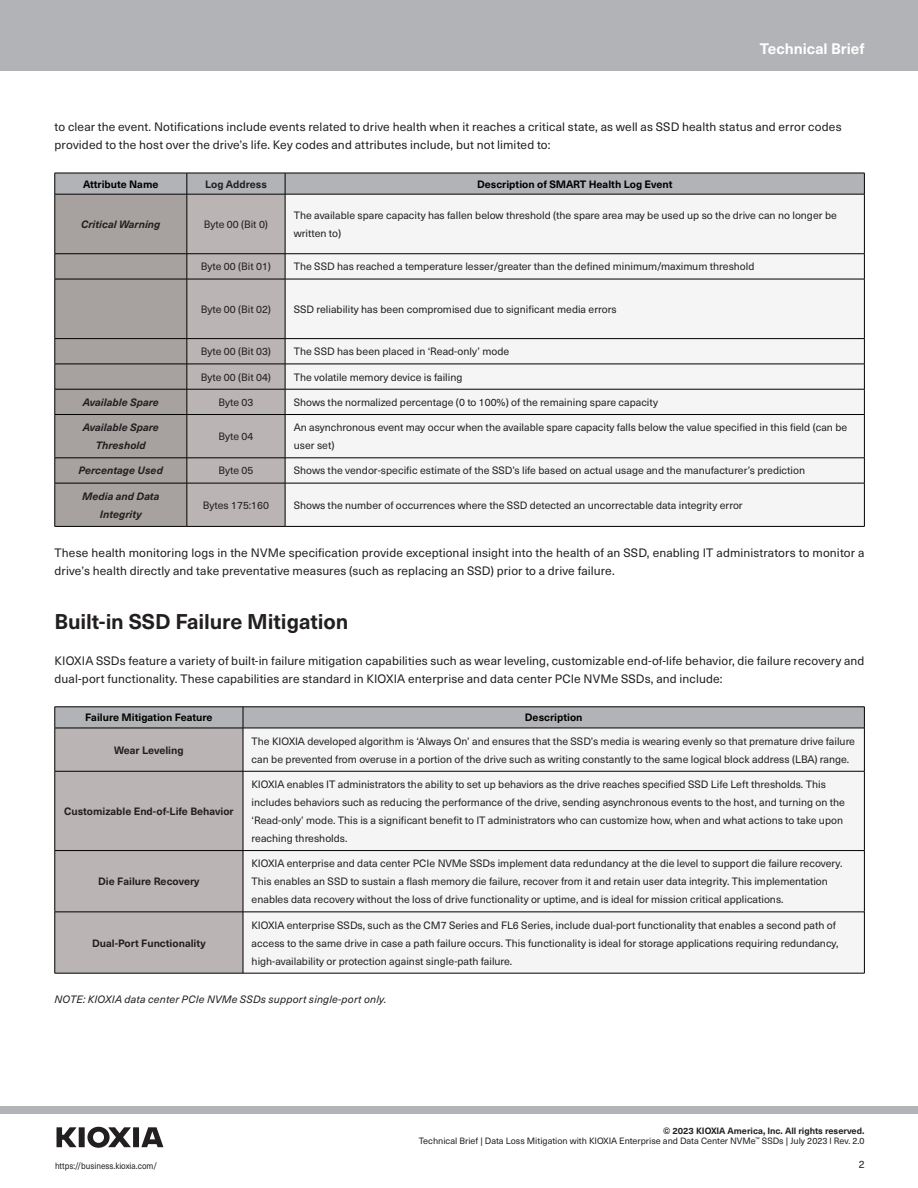
<style>
.page{position:relative;width:918px;height:1188px;background:#fff}
.page>*{position:absolute;margin:0;border:0;box-sizing:border-box;transform-origin:0 0}
.t1{font:700 21px "Neue Haas Unica W1 G";letter-spacing:-.005em;color:#231f20}
.t2{font:700 15px "Neue Haas Unica W1 G";color:#fff}
.t3{font:12px/18px "Neue Haas Unica W1 G";letter-spacing:.01em;color:#231f20}
.t4{font:10.5px/18px "Neue Haas Unica W1 G";color:#231f20}
.t5{font:700 10.5px "Neue Haas Unica W1 G";color:#231f20}
.t6{font:italic 700 10.5px/18px "Neue Haas Unica W1 G";color:#231f20;text-align:center}
.t7{font:700 10.5px "Neue Haas Unica W1 G";color:#000}
.t8{font:italic 10.5px "Neue Haas Unica W1 G";letter-spacing:.015em;color:#231f20}
.t9{font:9px/10.8px "Neue Haas Unica W1 G";color:#231f20;text-align:right}
.t10{font:9px "Neue Haas Unica W1 G";color:#231f20;scale:.89 1}
.s1{font-weight:700}
</style>
<div class="page">
<div style="left:0;top:1106px;width:918px;height:8px;background:#b2b3b7"></div>
<div style="left:0;top:0;width:918px;height:71px;background:#b2b3b7"></div>
<svg style="left:57px;top:1127px;width:106px;height:21px"></svg>
<svg style="left:55px;top:173px;width:810px;height:353px"></svg>
<hr style="left:55px;top:483px;width:132px;height:1px;background:#000">
<hr style="left:55px;top:483px;width:1px;height:43px;background:#000">
<hr style="left:187px;top:483px;width:98px;height:1px;background:#000">
<hr style="left:187px;top:483px;width:1px;height:43px;background:#000">
<hr style="left:285px;top:483px;width:580px;height:1px;background:#000">
<hr style="left:285px;top:483px;width:1px;height:43px;background:#000">
<hr style="left:864px;top:483px;width:1px;height:43px;background:#000">
<hr style="left:55px;top:526px;width:132px;height:1px;background:#000">
<hr style="left:187px;top:526px;width:98px;height:1px;background:#000">
<hr style="left:285px;top:526px;width:580px;height:1px;background:#000">
<div style="left:56px;top:729px;width:187px;height:244px;background:#bab5b4"></div>
<div style="left:244px;top:729px;width:620px;height:244px;background:#f5f5f6"></div>
<svg style="left:55px;top:707px;width:810px;height:21px;background:#aaabaf"></svg>
<hr style="left:55px;top:728px;width:188px;height:1px;background:#000">
<hr style="left:55px;top:728px;width:1px;height:43px;background:#000">
<hr style="left:243px;top:728px;width:622px;height:1px;background:#000">
<hr style="left:243px;top:728px;width:1px;height:43px;background:#000">
<hr style="left:864px;top:728px;width:1px;height:43px;background:#000">
<hr style="left:55px;top:771px;width:188px;height:1px;background:#000">
<hr style="left:55px;top:771px;width:1px;height:79px;background:#000">
<hr style="left:243px;top:771px;width:622px;height:1px;background:#000">
<hr style="left:243px;top:771px;width:1px;height:79px;background:#000">
<hr style="left:864px;top:771px;width:1px;height:79px;background:#000">
<hr style="left:55px;top:850px;width:188px;height:1px;background:#000">
<hr style="left:55px;top:851px;width:1px;height:61px;background:#000">
<hr style="left:243px;top:850px;width:622px;height:1px;background:#000">
<hr style="left:243px;top:851px;width:1px;height:61px;background:#000">
<hr style="left:864px;top:851px;width:1px;height:61px;background:#000">
<hr style="left:55px;top:912px;width:188px;height:1px;background:#000">
<hr style="left:55px;top:912px;width:1px;height:61px;background:#000">
<hr style="left:243px;top:912px;width:622px;height:1px;background:#000">
<hr style="left:243px;top:912px;width:1px;height:61px;background:#000">
<hr style="left:864px;top:912px;width:1px;height:61px;background:#000">
<hr style="left:55px;top:973px;width:188px;height:1px;background:#000">
<hr style="left:243px;top:973px;width:622px;height:1px;background:#000">
<h2 class="t2" style="left:760px;top:37px;width:106px">Technical Brief</h2>
<p class="t3" style="left:55px;top:117px;width:789px">to clear the event. Notifications include events related to drive health when it reaches a critical state, as well as SSD health status and error codes provided to the host over the drive’s life. Key codes and attributes include, but not limited to:</p>
<p class="t7" style="left:83px;top:176px;width:77px">Attribute Name</p>
<p class="t5" style="left:205px;top:176px;width:63px">Log Address</p>
<p class="t7" style="left:477px;top:176px;width:197px">Description of SMART Health Log Event</p>
<p class="t6" style="left:81px;top:215px;width:81px">Critical Warning</p>
<p class="t4" style="left:204px;top:215px;width:66px">Byte 00 (Bit 0)</p>
<p class="t4" style="left:294px;top:206px;width:545px">The available spare capacity has fallen below threshold (the spare area may be used up so the drive can no longer be written to)</p>
<p class="t4" style="left:201px;top:257px;width:72px">Byte 00 (Bit 01)</p>
<p class="t4" style="left:294px;top:257px;width:462px">The SSD has reached a temperature lesser/greater than the defined minimum/maximum threshold</p>
<p class="t4" style="left:201px;top:300px;width:72px">Byte 00 (Bit 02)</p>
<p class="t4" style="left:294px;top:300px;width:324px">SSD reliability has been compromised due to significant media errors</p>
<p class="t4" style="left:201px;top:342px;width:72px">Byte 00 (Bit 03)</p>
<p class="t4" style="left:294px;top:342px;width:217px">The SSD has been placed in ‘Read-only’ mode</p>
<p class="t4" style="left:201px;top:367px;width:72px">Byte 00 (Bit 04)</p>
<p class="t4" style="left:294px;top:367px;width:170px">The volatile memory device is failing</p>
<p class="t6" style="left:83px;top:392px;width:77px">Available Spare</p>
<p class="t4" style="left:219px;top:393px;width:36px">Byte 03</p>
<p class="t4" style="left:294px;top:393px;width:366px">Shows the normalized percentage (0 to 100%) of the remaining spare capacity</p>
<p class="t6" style="left:83px;top:418px;width:77px">Available Spare</p>
<p class="t6" style="left:96px;top:436px;width:51px">Threshold</p>
<p class="t4" style="left:219px;top:427px;width:36px">Byte 04</p>
<p class="t4" style="left:294px;top:418px;width:555px">An asynchronous event may occur when the available spare capacity falls below the value specified in this field (can be user set)</p>
<p class="t6" style="left:79px;top:461px;width:86px">Percentage Used</p>
<p class="t4" style="left:219px;top:461px;width:36px">Byte 05</p>
<p class="t4" style="left:294px;top:461px;width:513px">Shows the vendor-specific estimate of the SSD’s life based on actual usage and the manufacturer’s prediction</p>
<p class="t6" style="left:82px;top:486px;width:79px">Media and Data<br>Integrity</p>
<p class="t4" style="left:203px;top:495px;width:68px">Bytes 175:160</p>
<p class="t4" style="left:294px;top:495px;width:450px">Shows the number of occurrences where the SSD detected an uncorrectable data integrity error</p>
<p class="t3" style="left:55px;top:543px;width:811px">These health monitoring logs in the NVMe specification provide exceptional insight into the health of an SSD, enabling IT administrators to monitor a drive’s health directly and take preventative measures (such as replacing an SSD) prior to a drive failure.</p>
<p class="t1" style="left:55px;top:605px;width:295px">Built-in SSD Failure Mitigation</p>
<p class="t3" style="left:55px;top:651px;width:811px">KIOXIA SSDs feature a variety of built-in failure mitigation capabilities such as wear leveling, customizable end-of-life behavior, die failure recovery and dual-port functionality. These capabilities are standard in KIOXIA enterprise and data center PCIe NVMe SSDs, and include:</p>
<p class="t7" style="left:85px;top:710px;width:129px">Failure Mitigation Feature</p>
<p class="t7" style="left:525px;top:710px;width:59px">Description</p>
<p class="t5" style="left:114px;top:742px;width:71px">Wear Leveling</p>
<p class="t4" style="left:252px;top:731px;width:605px">The KIOXIA developed algorithm is ‘Always On’ and ensures that the SSD’s media is wearing evenly so that premature drive failure can be prevented from overuse in a portion of the drive such as writing constantly to the same logical block address (LBA) range.</p>
<p class="t5" style="left:64px;top:803px;width:171px">Customizable End-of-Life Behavior</p>
<p class="t5" style="left:98px;top:874px;width:103px">Die Failure Recovery</p>
<p class="t4" style="left:252px;top:775px;width:595px">KIOXIA enables IT administrators the ability to set up behaviors as the drive reaches specified SSD Life Left thresholds. This includes behaviors such as reducing the performance of the drive, sending asynchronous events to the host, and turning on the ‘Read-only’ mode. This is a significant benefit to IT administrators who can customize how, when and what actions to take upon reaching thresholds.</p>
<p class="t4" style="left:252px;top:854px;width:592px">KIOXIA enterprise and data center PCIe NVMe SSDs implement data redundancy at the die level to support die failure recovery.<br>This enables an SSD to sustain a flash memory die failure, recover from it and retain user data integrity. This implementation enables data recovery without the loss of drive functionality or uptime, and is ideal for mission critical applications.</p>
<p class="t4" style="left:252px;top:915px;width:588px">KIOXIA enterprise SSDs, such as the CM7 Series and FL6 Series, include dual-port functionality that enables a second path of access to the same drive in case a path failure occurs. This functionality is ideal for storage applications requiring redundancy, high-availability or protection against single-path failure.</p>
<p class="t8" style="left:55px;top:992px;width:333px">NOTE: KIOXIA data center PCIe NVMe SSDs support single-port only.</p>
<p class="t5" style="left:92px;top:935px;width:115px">Dual-Port Functionality</p>
<p class="t9" style="left:419px;top:1125px;width:447px"><span class="s1">© 2023 KIOXIA America, Inc. All rights reserved.<br></span>Technical Brief | Data Loss Mitigation with KIOXIA Enterprise and Data Center NVMe<sup>™</sup> SSDs | July 2023 l Rev. 2.0</p>
<p class="t10" style="left:55px;top:1159px;width:116px">https://business.kioxia.com/</p>
<p class="t4" style="left:859px;top:1155px;width:7px">2</p>
</div>
